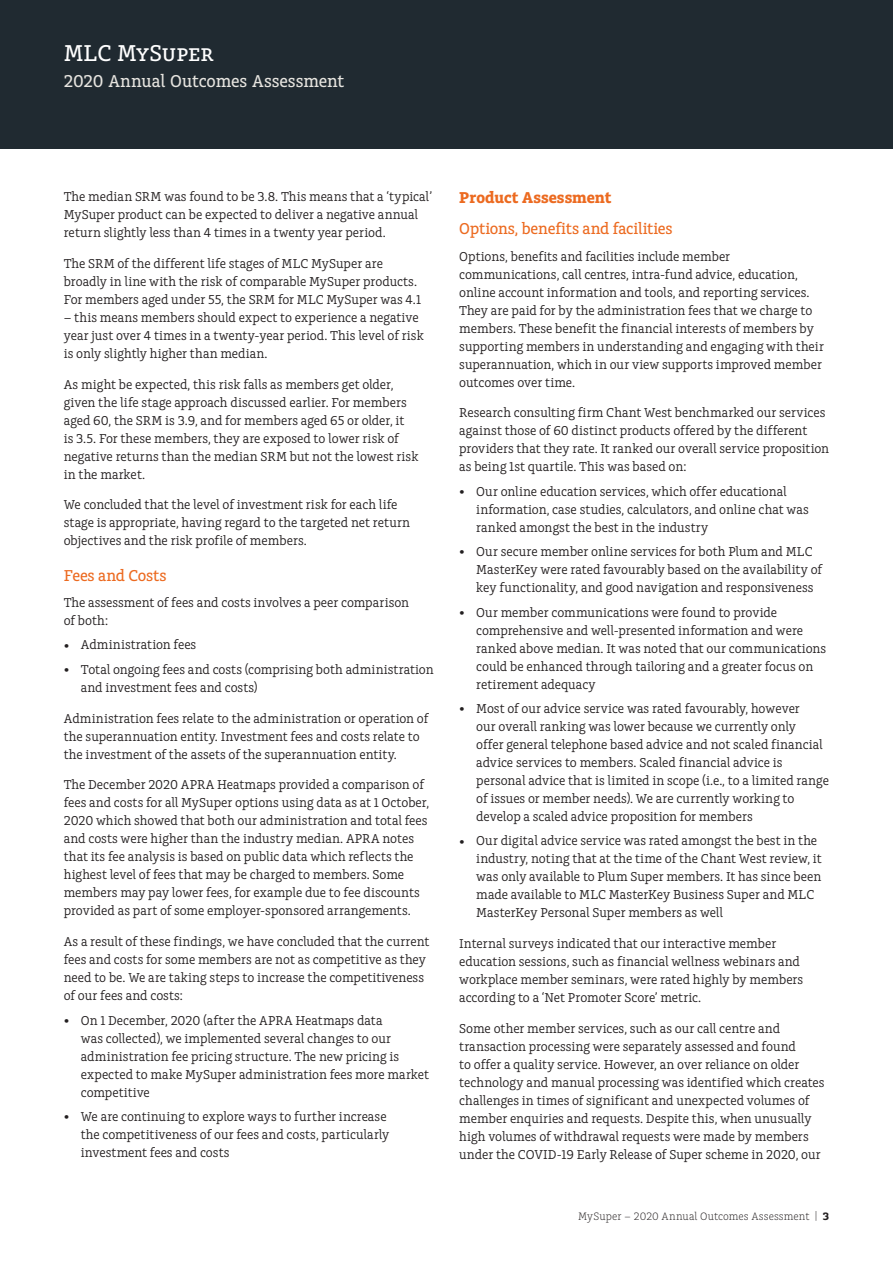
<style>
.page{position:relative;width:893px;height:1263px;background:#fff}
.page>*{position:absolute;margin:0;border:0;box-sizing:border-box;transform-origin:0 0}
.t1{font:500 24px "Charlie Std";color:#fff}
.t2{font:500 18px "Charlie Std";letter-spacing:-.01em;color:#e6e4df}
.t3{font:500 16.5px "Charlie Std";letter-spacing:-.01em;color:#ec6a20}
.t4{font:700 16.5px "Charlie Std";color:#ec6a20}
.t5{font:13.5px/18px "Charlie Std";color:#231f20}
.t6{font:300 11.25px "Charlie Std";letter-spacing:.005em;color:#231f20}
.s1{font-size:18px}
.s2{font-weight:700}
</style>
<div class="page">
<div style="left:0;top:0;width:893px;height:149px;background:#202a31"></div>
<h1 class="t1" style="left:64px;top:40px;width:152px">MLC MySuper</h1>
<h2 class="t2" style="left:64px;top:71px;width:282px">2020 Annual Outcomes Assessment</h2>
<p class="t5" style="left:64px;top:188px;width:370px">The median SRM was found to be 3.8. This means that a ‘typical’<br>MySuper product can be expected to deliver a negative annual return slightly less than 4 times in a twenty year period.</p>
<p class="t5" style="left:64px;top:255px;width:359px">The SRM of the different life stages of MLC MySuper are broadly in line with the risk of comparable MySuper products.<br>For members aged under 55, the SRM for MLC MySuper was 4.1</p>
<p class="t5" style="left:64px;top:309px;width:362px">– this means members should expect to experience a negative year just over 4 times in a twenty-year period. This level of risk is only slightly higher than median.</p>
<p class="t5" style="left:64px;top:375px;width:356px">As might be expected, this risk falls as members get older, given the life stage approach discussed earlier. For members aged 60, the SRM is 3.9, and for members aged 65 or older, it<br>is 3.5. For these members, they are exposed to lower risk of negative returns than the median SRM but not the lowest risk in the market.</p>
<p class="t5" style="left:64px;top:496px;width:348px">We concluded that the level of investment risk for each life stage is appropriate, having regard to the targeted net return objectives and the risk profile of members.</p>
<p class="t3" style="left:64px;top:566px;width:104px">Fees and Costs</p>
<p class="t5" style="left:64px;top:594px;width:347px">The assessment of fees and costs involves a peer comparison of both:</p>
<p class="t5" style="left:64px;top:636px;width:134px"><span class="s1">•</span> Administration fees</p>
<p class="t5" style="left:81px;top:660px;width:354px;text-indent:-17px"><span class="s1">•</span> Total ongoing fees and costs (comprising both administration and investment fees and costs)</p>
<p class="t5" style="left:64px;top:709px;width:366px">Administration fees relate to the administration or operation of the superannuation entity. Investment fees and costs relate to the investment of the assets of the superannuation entity.</p>
<p class="t5" style="left:64px;top:776px;width:367px">The December 2020 APRA Heatmaps provided a comparison of fees and costs for all MySuper options using data as at 1 October, 2020 which showed that both our administration and total fees and costs were higher than the industry median. APRA notes that its fee analysis is based on public data which reflects the highest level of fees that may be charged to members. Some members may pay lower fees, for example due to fee discounts provided as part of some employer-sponsored arrangements.</p>
<p class="t5" style="left:64px;top:933px;width:367px">As a result of these findings, we have concluded that the current fees and costs for some members are not as competitive as they need to be. We are taking steps to increase the competitiveness of our fees and costs:</p>
<p class="t5" style="left:81px;top:1011px;width:350px;text-indent:-17px"><span class="s1">•</span> On 1 December, 2020 (after the APRA Heatmaps data<br>was collected), we implemented several changes to our administration fee pricing structure. The new pricing is expected to make MySuper administration fees more market competitive</p>
<p class="t5" style="left:81px;top:1107px;width:310px;text-indent:-17px"><span class="s1">•</span> We are continuing to explore ways to further increase the competitiveness of our fees and costs, particularly investment fees and costs</p>
<p class="t4" style="left:459px;top:188px;width:154px">Product Assessment</p>
<p class="t3" style="left:459px;top:219px;width:215px">Options, benefits and facilities</p>
<p class="t5" style="left:459px;top:247px;width:366px">Options, benefits and facilities include member communications, call centres, intra-fund advice, education, online account information and tools, and reporting services.<br>They are paid for by the administration fees that we charge to members. These benefit the financial interests of members by supporting members in understanding and engaging with their superannuation, which in our view supports improved member outcomes over time.</p>
<p class="t5" style="left:459px;top:404px;width:371px">Research consulting firm Chant West benchmarked our services against those of 60 distinct products offered by the different providers that they rate. It ranked our overall service proposition as being 1st quartile. This was based on:</p>
<p class="t5" style="left:476px;top:482px;width:334px;text-indent:-17px"><span class="s1">•</span> Our online education services, which offer educational information, case studies, calculators, and online chat was ranked amongst the best in the industry</p>
<p class="t5" style="left:476px;top:543px;width:347px;text-indent:-17px"><span class="s1">•</span> Our secure member online services for both Plum and MLC<br>MasterKey were rated favourably based on the availability of key functionality, and good navigation and responsiveness</p>
<p class="t5" style="left:476px;top:603px;width:351px;text-indent:-17px"><span class="s1">•</span> Our member communications were found to provide comprehensive and well-presented information and were ranked above median. It was noted that our communications could be enhanced through tailoring and a greater focus on retirement adequacy</p>
<p class="t5" style="left:476px;top:700px;width:354px;text-indent:-17px"><span class="s1">•</span> Most of our advice service was rated favourably, however<br>our overall ranking was lower because we currently only<br>offer general telephone based advice and not scaled financial advice services to members. Scaled financial advice is personal advice that is limited in scope (i.e., to a limited range of issues or member needs). We are currently working to develop a scaled advice proposition for members</p>
<p class="t5" style="left:476px;top:832px;width:347px;text-indent:-17px"><span class="s1">•</span> Our digital advice service was rated amongst the best in the industry, noting that at the time of the Chant West review, it was only available to Plum Super members. It has since been made available to MLC MasterKey Business Super and MLC MasterKey Personal Super members as well</p>
<p class="t5" style="left:459px;top:935px;width:346px">Internal surveys indicated that our interactive member education sessions, such as financial wellness webinars and workplace member seminars, were rated highly by members according to a ‘Net Promoter Score’ metric.</p>
<p class="t5" style="left:459px;top:1019px;width:367px">Some other member services, such as our call centre and transaction processing were separately assessed and found<br>to offer a quality service. However, an over reliance on older technology and manual processing was identified which creates challenges in times of significant and unexpected volumes of member enquiries and requests. Despite this, when unusually high volumes of withdrawal requests were made by members under the COVID-19 Early Release of Super scheme in 2020, our</p>
<p class="t6" style="left:578px;top:1210px;width:253px">MySuper – 2020 Annual Outcomes Assessment | <span class="s2">3</span></p>
</div>
